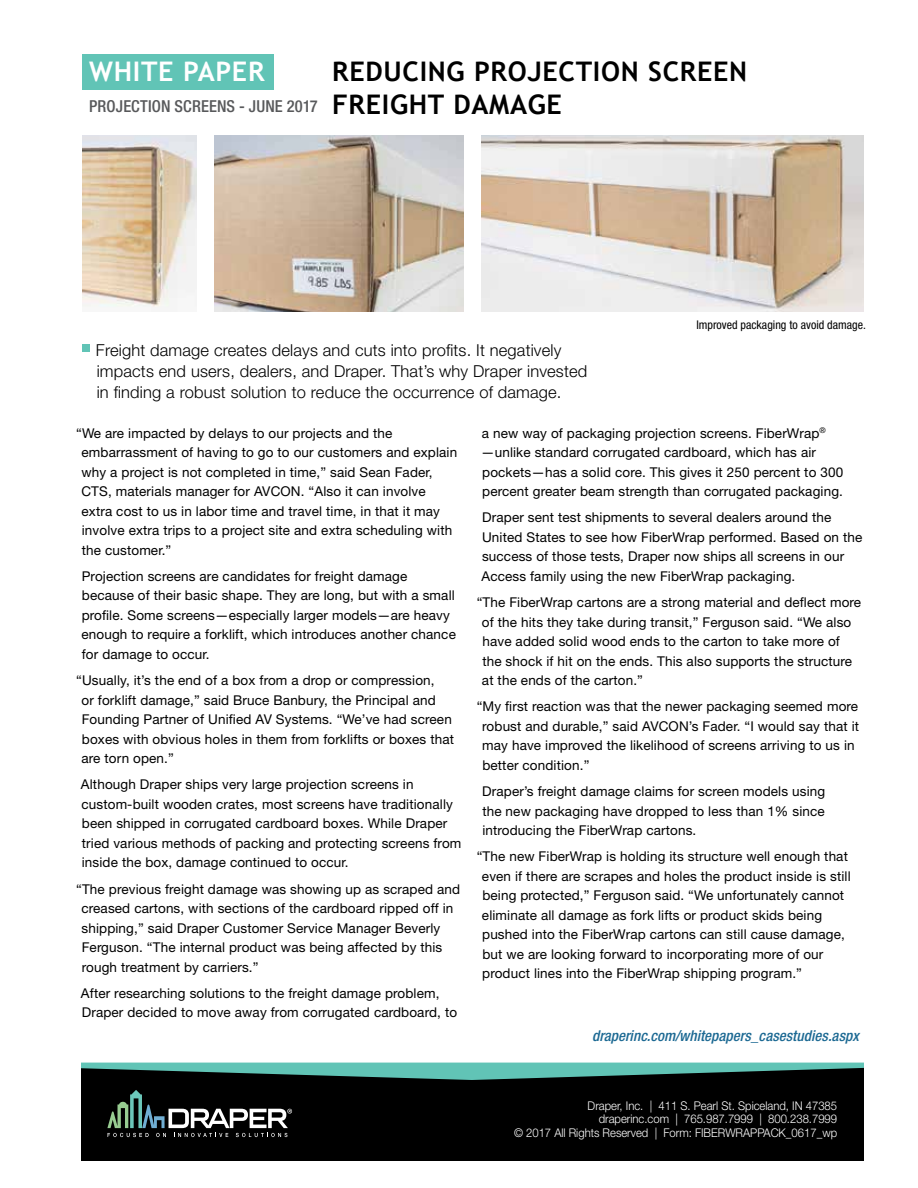
<style>
.page{position:relative;width:918px;height:1188px;background:#fff}
.page>*{position:absolute;margin:0;border:0;box-sizing:border-box;transform-origin:0 0}
.t1{font:700 27px "Trebuchet MS";letter-spacing:.025em;color:#000}
.t2{font:700 27px "Trebuchet MS";letter-spacing:.025em;color:#fff}
.t3{font:300 16.5px/21px "Helvetica Neue LT Std";letter-spacing:.01em;color:#000}
.t4{font:500 condensed 16.5px "Helvetica Neue LT Std";letter-spacing:.005em;color:#58595b}
.t5{font:italic 500 condensed 15px "Helvetica Neue LT Std";letter-spacing:.005em;color:#1c6993}
.t6{font:13.5px/19.5px "Helvetica Neue LT Std";letter-spacing:.01em;color:#000}
.t7{font:300 12px/13.5px "Helvetica Neue LT Std";color:#fff;text-align:right;scale:.94 1}
.t8{font:condensed 12px "Helvetica Neue LT Std";color:#000}
.s1{font-family:"Trebuchet MS";font-weight:700;font-stretch:normal;font-size:27px;color:#000}
</style>
<div class="page">
<div style="left:81px;top:1067px;width:783px;height:94px;background:#000"></div>
<svg style="left:81px;top:1063px;width:783px;height:17px"></svg>
<svg style="left:107px;top:1090px;width:185px;height:47px"></svg>
<div style="left:82px;top:54px;width:192px;height:35px;background:#61c4b6"></div>
<img style="left:82px;top:135px;width:114px;height:173px">
<img style="left:214px;top:135px;width:250px;height:177px">
<img style="left:482px;top:135px;width:382px;height:177px">
<div style="left:82px;top:344px;width:8px;height:7px;background:#61c4b6"></div>
<h1 class="t2" style="left:89px;top:54px;width:177px">WHITE PAPER</h1>
<h1 class="t1" style="left:332px;top:54px;width:416px">REDUCING PROJECTION SCREEN</h1>
<p class="t4" style="left:89px;top:96px;width:474px">PROJECTION SCREENS - JUNE 2017 <span class="s1">FREIGHT DAMAGE</span></p>
<p class="t8" style="left:696px;top:318px;width:171px">Improved packaging to avoid damage.</p>
<p class="t3" style="left:96px;top:339px;width:493px">Freight damage creates delays and cuts into profits. It negatively impacts end users, dealers, and Draper. That’s why Draper invested in finding a robust solution to reduce the occurrence of damage.</p>
<p class="t6" style="left:81px;top:423px;width:377px;text-indent:-5px">“We are impacted by delays to our projects and the embarrassment of having to go to our customers and explain why a project is not completed in time,” said Sean Fader, CTS, materials manager for AVCON. “Also it can involve extra cost to us in labor time and travel time, in that it may involve extra trips to a project site and extra scheduling with the customer.”</p>
<p class="t6" style="left:81px;top:566px;width:376px">Projection screens are candidates for freight damage because of their basic shape. They are long, but with a small profile. Some screens—especially larger models—are heavy enough to require a forklift, which introduces another chance for damage to occur.</p>
<p class="t6" style="left:81px;top:670px;width:374px;text-indent:-5px">“Usually, it’s the end of a box from a drop or compression,<br>or forklift damage,” said Bruce Banbury, the Principal and Founding Partner of Unified AV Systems. “We’ve had screen boxes with obvious holes in them from forklifts or boxes that are torn open.”</p>
<p class="t6" style="left:81px;top:775px;width:382px">Although Draper ships very large projection screens in custom-built wooden crates, most screens have traditionally been shipped in corrugated cardboard boxes. While Draper tried various methods of packing and protecting screens from inside the box, damage continued to occur.</p>
<p class="t6" style="left:82px;top:879px;width:380px;text-indent:-5px">“The previous freight damage was showing up as scraped and creased cartons, with sections of the cardboard ripped off in shipping,” said Draper Customer Service Manager Beverly Ferguson. “The internal product was being affected by this rough treatment by carriers.”</p>
<p class="t6" style="left:81px;top:983px;width:378px">After researching solutions to the freight damage problem,<br>Draper decided to move away from corrugated cardboard, to</p>
<p class="t6" style="left:481px;top:423px;width:364px">a new way of packaging projection screens. FiberWrap<sup>® </sup>—unlike standard corrugated cardboard, which has air pockets—has a solid core. This gives it 250 percent to 300 percent greater beam strength than corrugated packaging.</p>
<p class="t6" style="left:481px;top:508px;width:382px">Draper sent test shipments to several dealers around the United States to see how FiberWrap performed. Based on the success of those tests, Draper now ships all screens in our Access family using the new FiberWrap packaging.</p>
<p class="t6" style="left:482px;top:592px;width:381px;text-indent:-5px">“The FiberWrap cartons are a strong material and deflect more of the hits they take during transit,” Ferguson said. “We also have added solid wood ends to the carton to take more of the shock if hit on the ends. This also supports the structure at the ends of the carton.”</p>
<p class="t6" style="left:482px;top:697px;width:378px;text-indent:-6px">“My first reaction was that the newer packaging seemed more robust and durable,” said AVCON’s Fader. “I would say that it may have improved the likelihood of screens arriving to us in better condition.”</p>
<p class="t6" style="left:482px;top:781px;width:344px;text-align:justify">Draper’s freight damage claims for screen models using the new packaging have dropped to less than 1% since introducing the FiberWrap cartons.</p>
<p class="t6" style="left:482px;top:847px;width:370px;text-indent:-5px">“The new FiberWrap is holding its structure well enough that even if there are scrapes and holes the product inside is still being protected,” Ferguson said. “We unfortunately cannot eliminate all damage as fork lifts or product skids being pushed into the FiberWrap cartons can still cause damage, but we are looking forward to incorporating more of our product lines into the FiberWrap shipping program.”</p>
<p class="t5" style="left:592px;top:1027px;width:268px">draperinc.com/whitepapers_casestudies.aspx</p>
<p class="t7" style="left:514px;top:1099px;width:345px">Draper, Inc. | 411 S. Pearl St. Spiceland, IN 47385<br>draperinc.com | 765.987.7999 | 800.238.7999<br>© 2017 All Rights Reserved | Form: FIBERWRAPPACK_0617_wp</p>
</div>
